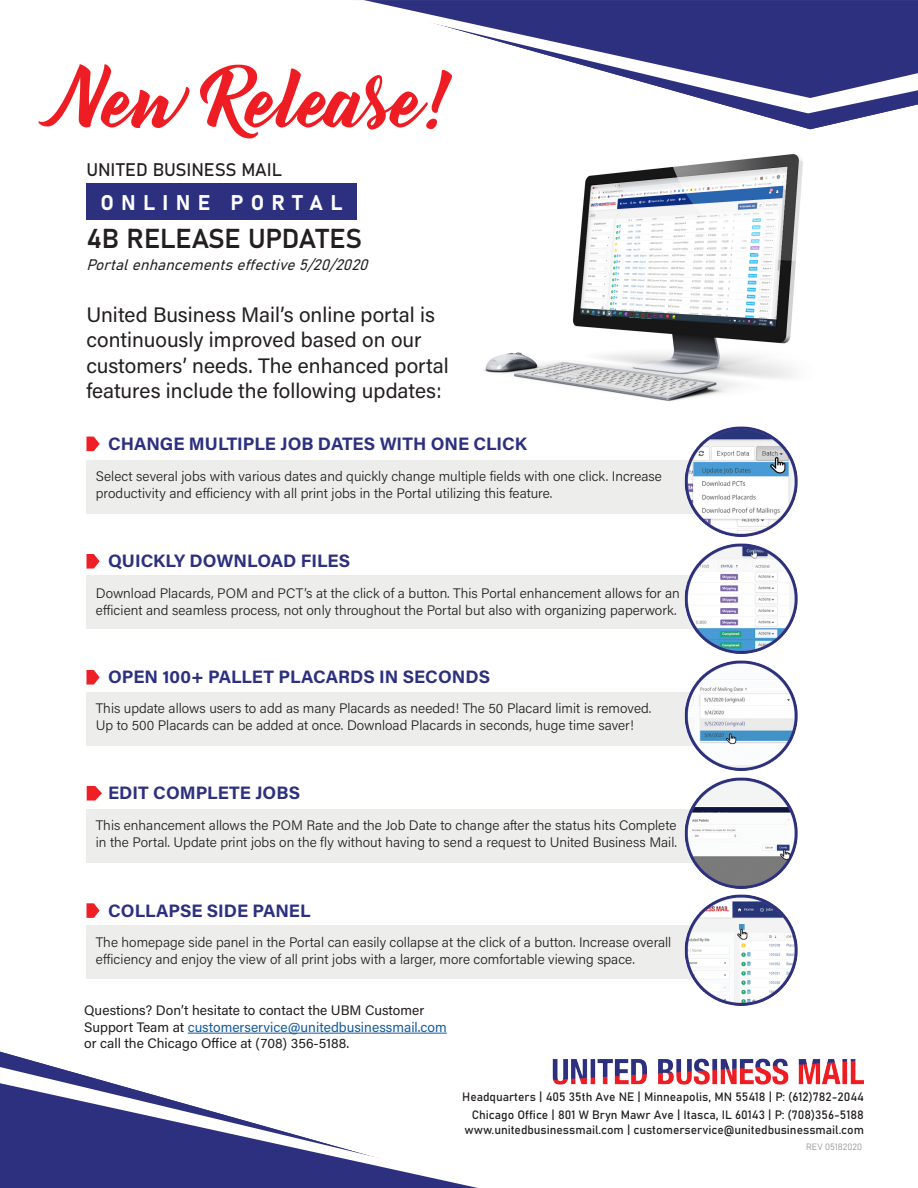
<style>
.page{position:relative;width:918px;height:1188px;background:#fff}
.page>*{position:absolute;margin:0;border:0;box-sizing:border-box;transform-origin:0 0}
.t1{font:72px "Bernadette";color:#ee1d23}
.t2{font:27px "Bahnschrift";color:#231f20}
.t3{font:21px/25.2px "Acumin Variable Concept";letter-spacing:.02em;color:#231f20}
.t4{font:21px "Bahnschrift";letter-spacing:.35em;color:#fff}
.t5{font:18px "Acumin Variable Concept";letter-spacing:.035em;color:#2c307e}
.t6{font:18px "Bahnschrift";color:#231f20}
.t7{font:italic 15px "Bahnschrift";color:#231f20}
.t8{font:13.8px/16.5px "Acumin Variable Concept";letter-spacing:.01em;color:#231f20}
.t9{font:12px "Bahnschrift";color:#231f20}
.t10{font:9px "Bahnschrift";color:#939598}
.s1{color:#175d9e}
</style>
<div class="page">
<svg style="left:0;top:1052px;width:54px;height:15px"></svg>
<svg style="left:0;top:1067px;width:111px;height:16px"></svg>
<svg style="left:0;top:1083px;width:478px;height:105px;fill:#2c307e"></svg>
<svg style="left:752px;top:113px;width:129px;height:16px"></svg>
<svg style="left:699px;top:98px;width:219px;height:15px"></svg>
<svg style="left:364px;top:0;width:554px;height:98px;fill:#2c307e"></svg>
<img style="left:552px;top:1058px;width:312px;height:27px">
<div style="left:86px;top:183px;width:271px;height:37px;background:#2c307e"></div>
<hr style="left:188px;top:1033px;width:259px;height:1px;background:#175d9e">
<div style="left:86px;top:460px;width:614px;height:54px;background:#ededec"></div>
<svg style="left:86px;top:437px;width:14px;height:14px"></svg>
<div style="left:86px;top:575px;width:614px;height:54px;background:#ededec"></div>
<svg style="left:86px;top:554px;width:14px;height:15px"></svg>
<div style="left:86px;top:692px;width:614px;height:54px;background:#ededec"></div>
<svg style="left:86px;top:670px;width:14px;height:15px"></svg>
<div style="left:86px;top:809px;width:614px;height:54px;background:#ededec"></div>
<svg style="left:87px;top:786px;width:15px;height:15px"></svg>
<img style="left:484px;top:154px;width:319px;height:247px">
<div style="left:86px;top:925px;width:614px;height:54px;background:#ededec"></div>
<svg style="left:86px;top:903px;width:14px;height:15px"></svg>
<img style="left:684px;top:426px;width:114px;height:111px">
<img style="left:684px;top:543px;width:114px;height:111px">
<img style="left:684px;top:660px;width:114px;height:111px">
<img style="left:684px;top:777px;width:114px;height:112px">
<img style="left:684px;top:894px;width:114px;height:112px">
<p class="t1" style="left:54px;top:43px;width:411px">New Release!</p>
<p class="t6" style="left:86px;top:158px;width:197px">UNITED BUSINESS MAIL</p>
<p class="t4" style="left:100px;top:189px;width:244px">ONLINE PORTAL</p>
<p class="t2" style="left:86px;top:222px;width:277px">4B RELEASE UPDATES</p>
<p class="t7" style="left:86px;top:255px;width:288px">Portalenhancementseffective5/20/2020</p>
<p class="t3" style="left:86px;top:301px;width:350px">United Business Mail’s online portal is continuously improved based on our</p>
<p class="t3" style="left:86px;top:352px;width:364px">customers’ needs. The enhanced portal features include the following updates:</p>
<p class="t5" style="left:108px;top:431px;width:419px">CHANGE MULTIPLE JOB DATES WITH ONE CLICK</p>
<p class="t8" style="left:96px;top:467px;width:567px">Select several jobs with various dates and quickly change multiple fields with one click. Increase productivity and efficiency with all print jobs in the Portal utilizing this feature.</p>
<p class="t5" style="left:108px;top:549px;width:243px">QUICKLY DOWNLOAD FILES</p>
<p class="t8" style="left:96px;top:585px;width:585px">Download Placards, POM and PCT’s at the click of a button. This Portal enhancement allows for an</p>
<p class="t8" style="left:96px;top:601px;width:582px">efficient and seamless process, not only throughout the Portal but also with organizing paperwork.</p>
<p class="t5" style="left:108px;top:665px;width:383px">OPEN 100+ PALLET PLACARDS IN SECONDS</p>
<p class="t8" style="left:96px;top:700px;width:557px">This update allows users to add as many Placards as needed! The 50 Placard limit is removed.</p>
<p class="t8" style="left:96px;top:716px;width:539px">Up to 500 Placards can be added at once. Download Placards in seconds, huge time saver!</p>
<p class="t5" style="left:108px;top:781px;width:193px">EDIT COMPLETE JOBS</p>
<p class="t8" style="left:96px;top:817px;width:582px">This enhancement allows the POM Rate and the Job Date to change after the status hits Complete in the Portal. Update print jobs on the fly without having to send a request to United Business Mail.</p>
<p class="t5" style="left:108px;top:898px;width:203px">COLLAPSE SIDE PANEL</p>
<p class="t8" style="left:96px;top:934px;width:577px">The homepage side panel in the Portal can easily collapse at the click of a button. Increase overall</p>
<p class="t8" style="left:96px;top:950px;width:540px">efficiency and enjoy the view of all print jobs with a larger, more comfortable viewing space.</p>
<p class="t8" style="left:84px;top:1002px;width:364px">Questions? Don’t hesitate to contact the UBM Customer<br>Support Team at <span class="s1">customerservice@unitedbusinessmail.com</span></p>
<p class="t8" style="left:84px;top:1035px;width:266px">or call the Chicago Office at (708) 356-5188.</p>
<p class="t9" style="left:462px;top:1089px;width:403px">Headquarters | 405 35th Ave NE | Minneapolis, MN 55418 | P: (612)782-2044</p>
<p class="t9" style="left:472px;top:1107px;width:394px">Chicago Office | 801 W Bryn Mawr Ave | Itasca, IL 60143 | P: (708)356-5188</p>
<p class="t9" style="left:464px;top:1122px;width:401px">www.unitedbusinessmail.com | customerservice@unitedbusinessmail.com</p>
<p class="t10" style="left:806px;top:1141px;width:58px">REV 05182020</p>
</div>
